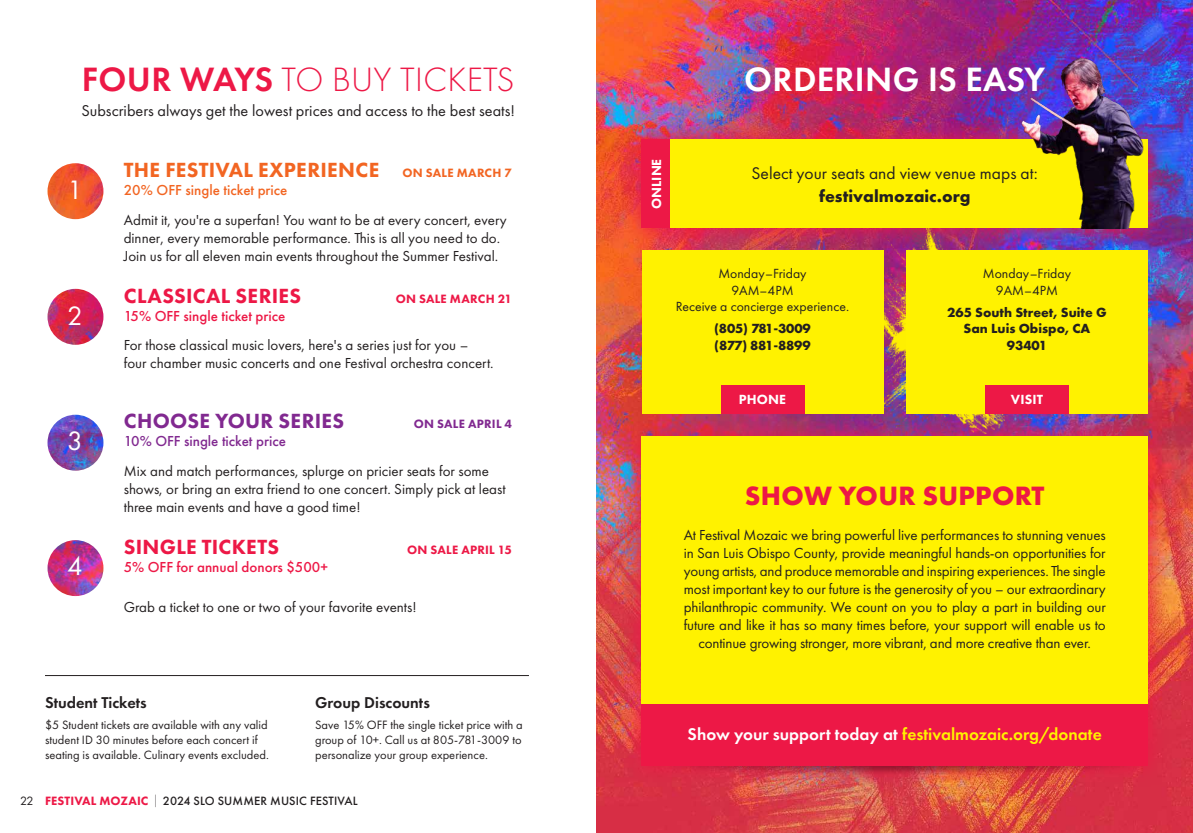
<style>
.page{position:relative;width:1193px;height:833px;background:#fff}
.page>*{position:absolute;margin:0;border:0;box-sizing:border-box;transform-origin:0 0}
.t1{font:300 35px "Futura PT";letter-spacing:.01em;color:#ed1846}
.t2{font:600 35px "Futura PT";letter-spacing:.01em;color:#fff}
.t3{font:27.62px "Futura PT";color:#fff}
.t4{font:700 27.5px "Futura PT";letter-spacing:.01em;color:#ed1846}
.t5{font:800 21.25px "Futura PT";letter-spacing:.01em;color:#f26522}
.t6{font:800 21.25px "Futura PT";letter-spacing:.015em;color:#ed1846}
.t7{font:800 21.25px "Futura PT";letter-spacing:.01em;color:#812990}
.t8{font:600 17.5px "Futura PT";color:#fff200}
.t9{font:17.5px "Futura PT";color:#231f20}
.t10{font:700 17.5px "Futura PT";color:#231f20}
.t11{font:16.25px "Futura PT";color:#231f20}
.t12{font:600 16.25px "Futura PT";color:#231f20}
.t13{font:15px/18px "Futura PT";letter-spacing:-.01em;color:#231f20}
.t14{font:500 15px "Futura PT";color:#ed1846}
.t15{font:500 15px "Futura PT";color:#f26522}
.t16{font:500 15px "Futura PT";color:#812990}
.t17{font:13.75px/16.5px "Futura PT";color:#231f20;text-align:center}
.t18{font:700 13.75px/16.5px "Futura PT";color:#231f20}
.t19{font:800 13.75px "Futura PT";letter-spacing:.01em;color:#fff}
.t20{font:12.5px/15px "Futura PT";color:#231f20}
.t21{font:500 12.5px "Futura PT";letter-spacing:.01em;color:#231f20;scale:.3 1}
.t22{font:800 12.5px "Futura PT";letter-spacing:.02em;color:#ed1846}
.t23{font:800 12.5px "Futura PT";letter-spacing:.02em;color:#812990}
.s1{font-weight:600}
.s2{font-size:12.5px}
.s3{font-weight:400}
.s4{font-weight:800;color:#ed1846}
.s5{color:#fff}
</style>
<div class="page">
<img style="left:596px;top:0;width:596px;height:832px">
<img style="left:620px;top:118px;width:549px;height:131px">
<div style="left:641px;top:139px;width:507px;height:89px;background:#fff200"></div>
<img style="left:620px;top:415px;width:549px;height:371px">
<div style="left:641px;top:436px;width:507px;height:329px;background:#fff200"></div>
<img style="left:652px;top:765px;width:484px;height:11px">
<img style="left:48px;top:289px;width:55px;height:56px;border-radius:28px">
<img style="left:734px;top:106px;width:433px;height:400px">
<div style="left:641px;top:250px;width:242px;height:164px;background:#fff200"></div>
<div style="left:720px;top:385px;width:84px;height:29px;background:#ed1846"></div>
<div style="left:906px;top:250px;width:242px;height:164px;background:#fff200"></div>
<div style="left:985px;top:385px;width:83px;height:29px;background:#ed1846"></div>
<div style="left:641px;top:139px;width:29px;height:89px;background:#ed1846"></div>
<img style="left:975px;top:28px;width:184px;height:200px">
<div style="left:641px;top:703px;width:507px;height:62px;background:#ed1846"></div>
<hr style="left:45px;top:675px;width:484px;height:1px;background:#231f20">
<img style="left:48px;top:163px;width:55px;height:56px;border-radius:28px">
<img style="left:48px;top:540px;width:55px;height:56px;border-radius:28px">
<img style="left:48px;top:414px;width:55px;height:56px;border-radius:28px">
<h1 class="t1" style="left:82px;top:59px;width:434px"><span class="s1">FOUR WAYS</span> TO BUY TICKETS</h1>
<p class="t11" style="left:81px;top:101px;width:435px">Subscribers always get the lowest prices and access to the best seats!</p>
<h2 class="t3" style="left:67px;top:173px;width:17px">1</h2>
<h2 class="t3" style="left:67px;top:299px;width:17px">2</h2>
<h2 class="t3" style="left:67px;top:424px;width:17px">3</h2>
<h2 class="t3" style="left:67px;top:550px;width:17px">4</h2>
<h3 class="t5" style="left:124px;top:157px;width:390px">THE FESTIVAL EXPERIENCE <span class="s2">ON SALE MARCH 7</span></h3>
<p class="t15" style="left:124px;top:181px;width:165px">20% OFF single ticket price</p>
<p class="t13" style="left:124px;top:210px;width:384px">Admit it, you're a superfan! You want to be at every concert, every dinner, every memorable performance. This is all you need to do.<br>Join us for all eleven main events throughout the Summer Festival.</p>
<h3 class="t6" style="left:124px;top:282px;width:179px">CLASSICAL SERIES</h3>
<p class="t22" style="left:396px;top:291px;width:118px">ON SALE MARCH 21</p>
<p class="t14" style="left:124px;top:307px;width:163px">15% OFF single ticket price</p>
<p class="t13" style="left:124px;top:336px;width:371px">For those classical music lovers, here's a series just for you – four chamber music concerts and one Festival orchestra concert.</p>
<h3 class="t7" style="left:124px;top:408px;width:222px">CHOOSE YOUR SERIES</h3>
<p class="t23" style="left:414px;top:416px;width:100px">ON SALE APRIL 4</p>
<p class="t16" style="left:124px;top:432px;width:164px">10% OFF single ticket price</p>
<p class="t13" style="left:124px;top:461px;width:383px">Mix and match performances, splurge on pricier seats for some shows, or bring an extra friend to one concert. Simply pick at least three main events and have a good time!</p>
<h3 class="t6" style="left:124px;top:533px;width:157px">SINGLE TICKETS</h3>
<p class="t22" style="left:407px;top:542px;width:106px">ON SALE APRIL 15</p>
<p class="t14" style="left:124px;top:557px;width:206px">5% OFF for annual donors $500+</p>
<p class="t13" style="left:124px;top:598px;width:294px">Grab a ticket to one or two of your favorite events!</p>
<p class="t12" style="left:45px;top:692px;width:103px">Student Tickets</p>
<p class="t20" style="left:45px;top:717px;width:225px">$5 Student tickets are available with any valid student ID 30 minutes before each concert if seating is available. Culinary events excluded.</p>
<p class="t12" style="left:315px;top:692px;width:116px">Group Discounts</p>
<p class="t20" style="left:315px;top:717px;width:209px;text-align:justify">Save 15% OFF the single ticket price with a group of 10+. Call us at 805-781-3009 to personalize your group experience.</p>
<p class="t21" style="left:20px;top:793px;width:1127px"><span class="s3">22</span> <span class="s4">FESTIVAL MOZAIC</span> | 2024 SLO SUMMER MUSIC FESTIVAL</p>
<h1 class="t2" style="left:744px;top:57px;width:303px">ORDERING IS EASY</h1>
<p class="t19" style="left:648px;top:209px;width:52px;rotate:-90deg">ONLINE</p>
<p class="t9" style="left:751px;top:163px;width:288px">Select your seats and view venue maps at:</p>
<p class="t10" style="left:819px;top:185px;width:153px">festivalmozaic.org</p>
<p class="t17" style="left:676px;top:265px;width:175px">Monday–Friday<br>9AM–4PM<br>Receive a concierge experience.</p>
<p class="t18" style="left:714px;top:320px;width:98px">(805) 781-3009 (877) 881-8899</p>
<p class="t19" style="left:739px;top:391px;width:49px">PHONE</p>
<p class="t17" style="left:983px;top:265px;width:90px">Monday–Friday<br>9AM–4PM</p>
<p class="t18" style="left:947px;top:303px;width:161px;text-align:center">265 South Street, Suite G<br>San Luis Obispo, CA<br>93401</p>
<p class="t19" style="left:1010px;top:391px;width:34px">VISIT</p>
<h3 class="t4" style="left:745px;top:478px;width:301px">SHOW YOUR SUPPORT</h3>
<p class="t13" style="left:683px;top:525px;width:423px;text-align:center">At Festival Mozaic we bring powerful live performances to stunning venues in San Luis Obispo County, provide meaningful hands-on opportunities for young artists, and produce memorable and inspiring experiences. The single most important key to our future is the generosity of you – our extraordinary philanthropic community. We count on you to play a part in building our future and like it has so many times before, your support will enable us to continue growing stronger, more vibrant, and more creative than ever.</p>
<p class="t8" style="left:687px;top:723px;width:416px"><span class="s5">Show your support today at</span> festivalmozaic.org/donate</p>
</div>
